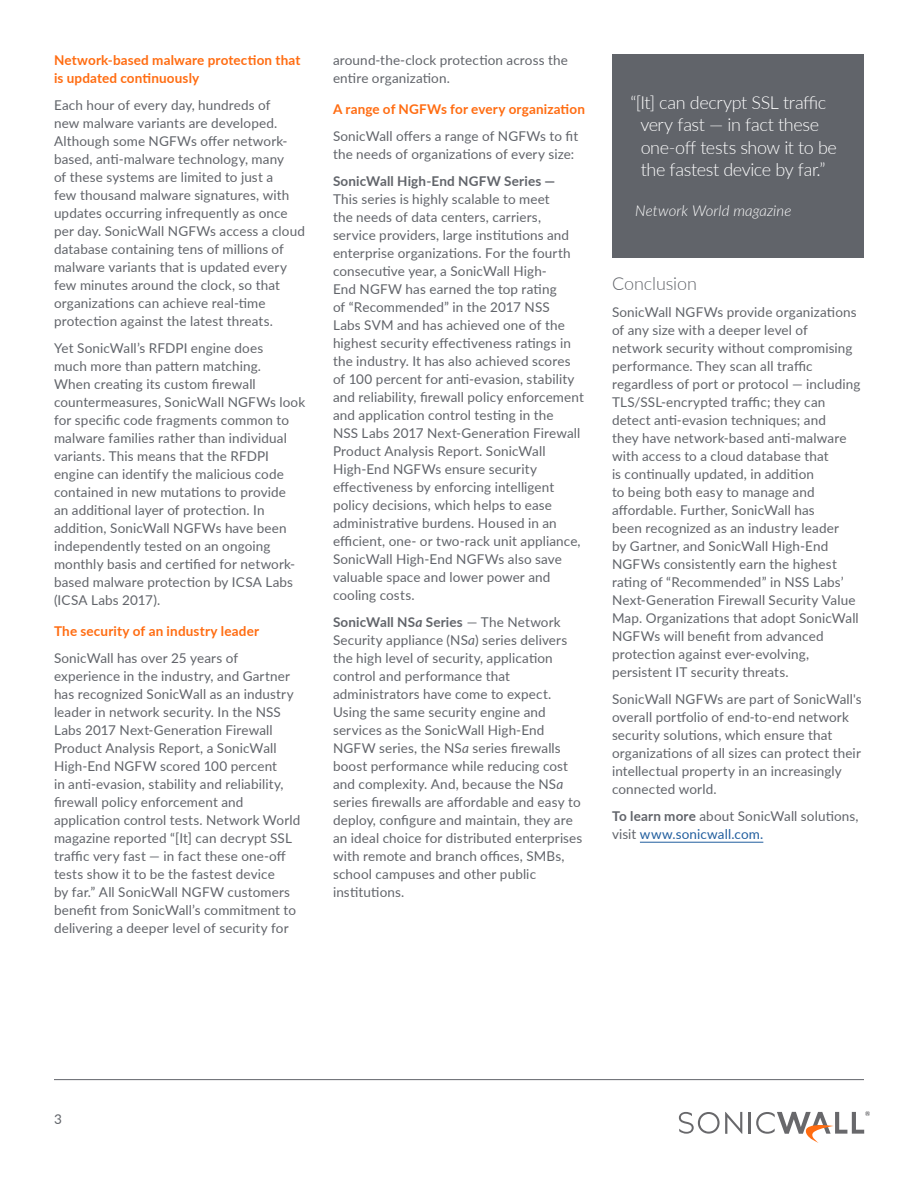
<style>
.page{position:relative;width:918px;height:1188px;background:#fff}
.page>*{position:absolute;margin:0;border:0;box-sizing:border-box;transform-origin:0 0}
.t1{font:300 18px/22.5px "Lato";letter-spacing:-.025em;color:#fff;text-align:center}
.t2{font:300 18px "Lato";letter-spacing:-.01em;color:#61646a}
.t3{font:italic 300 15px "Lato";letter-spacing:.005em;color:#fff}
.t4{font:13.5px/18px "Lato";letter-spacing:.01em;color:#61646a}
.t5{font:700 13.5px/18px "Lato";letter-spacing:.01em;color:#ff6c11}
.t6{font:700 13.5px "Lato";letter-spacing:.01em;color:#61646a}
.s1{font-weight:700}
.s2{font-weight:700;font-style:italic}
.s3{font-style:italic}
.s4{color:#215e9e}
</style>
<div class="page">
<hr style="left:748px;top:1112px;width:2px;height:22px;background:#68686b">
<svg style="left:679px;top:1112px;width:63px;height:22px"></svg>
<svg style="left:756px;top:1111px;width:114px;height:32px"></svg>
<hr style="left:54px;top:1079px;width:810px;height:1px;background:#61646a">
<hr style="left:640px;top:842px;width:123px;height:1px;background:#215e9e">
<div style="left:612px;top:54px;width:252px;height:204px;background:#61646a"></div>
<p class="t5" style="left:54px;top:50px;width:248px">Network-based malware protection that is updated continuously</p>
<p class="t4" style="left:54px;top:95px;width:253px">Each hour of every day, hundreds of<br>new malware variants are developed.<br>Although some NGFWs offer network&shy;based, anti-malware technology, many<br>of these systems are limited to just a<br>few thousand malware signatures, with updates occurring infrequently as once per day. SonicWall NGFWs access a cloud database containing tens of millions of malware variants that is updated every few minutes around the clock, so that organizations can achieve real-time protection against the latest threats.</p>
<p class="t4" style="left:54px;top:338px;width:253px">Yet SonicWall’s RFDPI engine does<br>much more than pattern matching.<br>When creating its custom firewall countermeasures, SonicWall NGFWs look for specific code fragments common to malware families rather than individual variants. This means that the RFDPI engine can identify the malicious code contained in new mutations to provide<br>an additional layer of protection. In addition, SonicWall NGFWs have been independently tested on an ongoing monthly basis and certified for network&shy;based malware protection by ICSA Labs (ICSA Labs 2017).</p>
<p class="t5" style="left:54px;top:622px;width:207px">The security of an industry leader</p>
<p class="t4" style="left:54px;top:649px;width:248px">SonicWall has over 25 years of experience in the industry, and Gartner has recognized SonicWall as an industry leader in network security. In the NSS Labs 2017 Next-Generation Firewall Product Analysis Report, a SonicWall High-End NGFW scored 100 percent<br>in anti-evasion, stability and reliability, firewall policy enforcement and application control tests. Network World magazine reported “[It] can decrypt SSL traffic very fast — in fact these one-off tests show it to be the fastest device<br>by far.” All SonicWall NGFW customers benefit from SonicWall’s commitment to delivering a deeper level of security for</p>
<p class="t4" style="left:333px;top:50px;width:236px">around-the-clock protection across the entire organization.</p>
<p class="t5" style="left:333px;top:100px;width:254px">A range of NGFWs for every organization</p>
<p class="t4" style="left:333px;top:127px;width:247px">SonicWall offers a range of NGFWs to fit the needs of organizations of every size:</p>
<p class="t6" style="left:333px;top:171px;width:224px">SonicWall High-End NGFW Series —</p>
<p class="t4" style="left:333px;top:190px;width:252px">This series is highly scalable to meet<br>the needs of data centers, carriers, service providers, large institutions and enterprise organizations. For the fourth consecutive year, a SonicWall High-<br>End NGFW has earned the top rating<br>of “Recommended” in the 2017 NSS<br>Labs SVM and has achieved one of the highest security effectiveness ratings in the industry. It has also achieved scores of 100 percent for anti-evasion, stability and reliability, firewall policy enforcement and application control testing in the<br>NSS Labs 2017 Next-Generation Firewall Product Analysis Report. SonicWall High-End NGFWs ensure security effectiveness by enforcing intelligent policy decisions, which helps to ease administrative burdens. Housed in an efficient, one- or two-rack unit appliance, SonicWall High-End NGFWs also save valuable space and lower power and cooling costs.</p>
<p class="t4" style="left:333px;top:613px;width:251px"><span class="s1">SonicWall NS</span><span class="s2">a</span> <span class="s1">Series</span> — The Network Security appliance (NS<span class="s3">a</span>) series delivers the high level of security, application control and performance that administrators have come to expect.<br>Using the same security engine and services as the SonicWall High-End NGFW series, the NS<span class="s3">a</span> series firewalls boost performance while reducing cost and complexity. And, because the NS<span class="s3">a </span>series firewalls are affordable and easy to deploy, configure and maintain, they are an ideal choice for distributed enterprises with remote and branch offices, SMBs, school campuses and other public institutions.</p>
<h1 class="t1" style="left:630px;top:91px;width:208px">“[It] can decrypt SSL traffic very fast — in fact these one-off tests show it to be the fastest device by far.”</h1>
<p class="t3" style="left:635px;top:200px;width:158px">Network World magazine</p>
<h1 class="t2" style="left:612px;top:271px;width:86px">Conclusion</h1>
<p class="t4" style="left:612px;top:303px;width:250px">SonicWall NGFWs provide organizations of any size with a deeper level of network security without compromising performance. They scan all traffic regardless of port or protocol — including TLS/SSL-encrypted traffic; they can detect anti-evasion techniques; and<br>they have network-based anti-malware with access to a cloud database that<br>is continually updated, in addition<br>to being both easy to manage and affordable. Further, SonicWall has<br>been recognized as an industry leader<br>by Gartner, and SonicWall High-End NGFWs consistently earn the highest rating of “Recommended” in NSS Labs’ Next-Generation Firewall Security Value Map. Organizations that adopt SonicWall NGFWs will benefit from advanced protection against ever-evolving, persistent IT security threats.</p>
<p class="t4" style="left:612px;top:690px;width:251px">SonicWall NGFWs are part of SonicWall's overall portfolio of end-to-end network security solutions, which ensure that organizations of all sizes can protect their intellectual property in an increasingly connected world.</p>
<p class="t4" style="left:612px;top:806px;width:248px"><span class="s1">To learn more</span> about SonicWall solutions, visit <span class="s4">www.sonicwall.com.</span></p>
<p class="t4" style="left:54px;top:1110px;width:9px">3</p>
</div>
